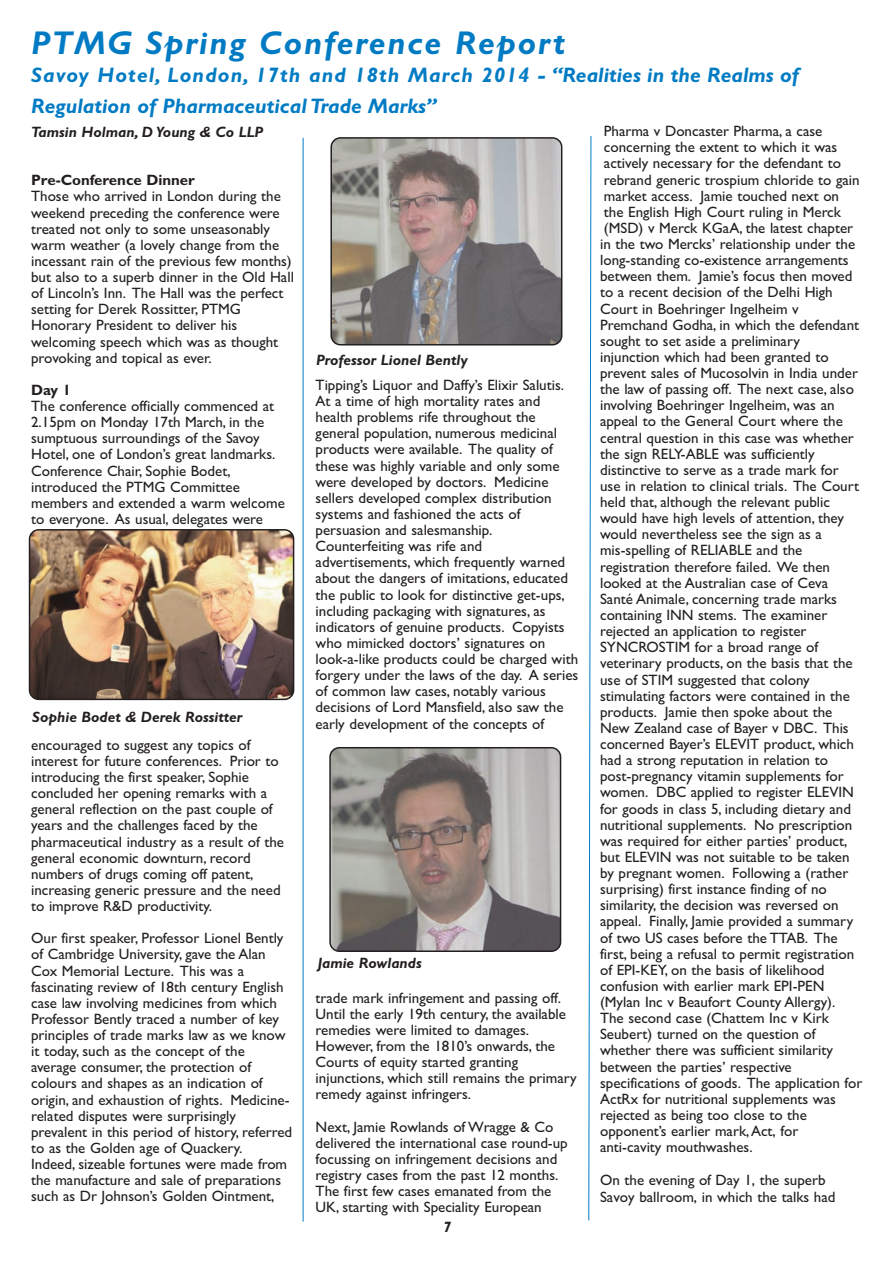
<style>
.page{position:relative;width:893px;height:1263px;background:#fff}
.page>*{position:absolute;margin:0;border:0;box-sizing:border-box;transform-origin:0 0}
.t1{font:italic 700 33px "Gill Sans";letter-spacing:.055em;color:#007bc3}
.t2{font:italic 700 21px/31.3px "Gill Sans";color:#007bc3}
.t3{font:15px/16.2px "Gill Sans";color:#231f20}
.t4{font:italic 700 15px "Gill Sans";color:#231f20}
.t5{font:15px/16.5px "Gill Sans";color:#231f20}
.t6{font:700 15px "Gill Sans";color:#231f20}
.s1{font-style:inherit}
</style>
<div class="page">
<hr style="left:303px;top:138px;width:1px;height:1083px;background:#007bc3">
<img style="left:29px;top:529px;width:265px;height:171px">
<svg style="left:330px;top:137px;width:232px;height:208px;background:#95908e"></svg>
<svg style="left:329px;top:747px;width:232px;height:205px;background:#938c88"></svg>
<svg style="left:588px;top:136px;width:4px;height:1085px"></svg>
<h1 class="t1" style="left:31px;top:23px;width:535px">PTMG Spring Conference Report</h1>
<h2 class="t2" style="left:31px;top:59px;width:769px">Savoy Hotel, London, 17th and 18th March 2014 - “Realities in the Realms of<br>Regulation of Pharmaceutical Trade Marks”</h2>
<p class="t4" style="left:31px;top:123px;width:234px">Tamsin Holman, D Young &amp; Co LLP</p>
<p class="t3" style="left:600px;top:123px;width:264px">Pharma v Doncaster Pharma, a case concerning the extent to which it was actively necessary for the defendant to rebrand generic trospium chloride to gain market access. Jamie touched next on<br>the English High Court ruling in Merck (MSD) v Merck KGaA, the latest chapter in the two Mercks’ relationship under the long-standing co-existence arrangements between them. Jamie’s focus then moved to a recent decision of the Delhi High Court in Boehringer Ingelheim v Premchand Godha, in which the defendant sought to set aside a preliminary injunction which had been granted to prevent sales of Mucosolvin in India under the law of passing off. The next case, also involving Boehringer Ingelheim, was an appeal to the General Court where the central question in this case was whether the sign RELY-ABLE was sufficiently distinctive to serve as a trade mark for use in relation to clinical trials. The Court held that, although the relevant public would have high levels of attention, they would nevertheless see the sign as a mis-spelling of RELIABLE and the registration therefore failed. We then looked at the Australian case of Ceva Santé Animale, concerning trade marks containing INN stems. The examiner rejected an application to register SYNCROSTIM for a broad range of veterinary products, on the basis that the use of STIM suggested that colony stimulating factors were contained in the products. Jamie then spoke about the New Zealand case of Bayer v DBC. This concerned Bayer’s ELEVIT product, which had a strong reputation in relation to post-pregnancy vitamin supplements for women. DBC applied to register ELEVIN for goods in class 5, including dietary and nutritional supplements. No prescription was required for either parties’ product, but ELEVIN was not suitable to be taken by pregnant women. Following a (rather surprising) first instance finding of no similarity, the decision was reversed on appeal. Finally, Jamie provided a summary of two US cases before the TTAB. The first, being a refusal to permit registration of EPI-KEY, on the basis of likelihood confusion with earlier mark EPI-PEN (Mylan Inc v Beaufort County Allergy).<br>The second case (Chattem Inc v Kirk Seubert) turned on the question of whether there was sufficient similarity between the parties’ respective specifications of goods. The application for ActRx for nutritional supplements was rejected as being too close to the opponent’s earlier mark,Act<span class="s1">, for anti-cavity mouthwashes.</span></p>
<p class="t5" style="left:600px;top:1172px;width:237px">On the evening of Day 1, the superb<br>Savoy ballroom, in which the talks had</p>
<p class="t6" style="left:31px;top:171px;width:165px">Pre-Conference Dinner</p>
<p class="t3" style="left:31px;top:188px;width:264px">Those who arrived in London during the weekend preceding the conference were treated not only to some unseasonably warm weather (a lovely change from the incessant rain of the previous few months) but also to a superb dinner in the Old Hall of Lincoln’s Inn. The Hall was the perfect setting for Derek Rossitter, PTMG Honorary President to deliver his welcoming speech which was as thought provoking and topical as ever.</p>
<p class="t6" style="left:31px;top:381px;width:41px">Day 1</p>
<p class="t3" style="left:31px;top:398px;width:255px">The conference officially commenced at 2.15pm on Monday 17th March, in the sumptuous surroundings of the Savoy Hotel, one of London’s great landmarks.<br>Conference Chair, Sophie Bodet, introduced the PTMG Committee members and extended a warm welcome to everyone. As usual, delegates were</p>
<p class="t4" style="left:316px;top:351px;width:153px">Professor Lionel Bently</p>
<p class="t3" style="left:316px;top:377px;width:264px">Tipping’s Liquor and Daffy’s Elixir Salutis.<br>At a time of high mortality rates and health problems rife throughout the general population, numerous medicinal products were available. The quality of these was highly variable and only some were developed by doctors. Medicine sellers developed complex distribution systems and fashioned the acts of persuasion and salesmanship.<br>Counterfeiting was rife and advertisements, which frequently warned about the dangers of imitations, educated the public to look for distinctive get-ups, including packaging with signatures, as indicators of genuine products. Copyists who mimicked doctors’ signatures on look-a-like products could be charged with forgery under the laws of the day. A series of common law cases, notably various decisions of Lord Mansfield, also saw the early development of the concepts of</p>
<p class="t4" style="left:32px;top:708px;width:212px">Sophie Bodet &amp; Derek Rossitter</p>
<p class="t3" style="left:31px;top:736px;width:254px">encouraged to suggest any topics of interest for future conferences. Prior to introducing the first speaker, Sophie concluded her opening remarks with a general reflection on the past couple of years and the challenges faced by the pharmaceutical industry as a result of the general economic downturn, record numbers of drugs coming off patent, increasing generic pressure and the need to improve R&amp;D productivity.</p>
<p class="t3" style="left:31px;top:930px;width:263px">Our first speaker, Professor Lionel Bently of Cambridge University, gave the Alan Cox Memorial Lecture. This was a fascinating review of 18th century English case law involving medicines from which Professor Bently traced a number of key principles of trade marks law as we know it today, such as the concept of the average consumer, the protection of colours and shapes as an indication of origin, and exhaustion of rights. Medicine&shy;related disputes were surprisingly prevalent in this period of history, referred to as the Golden age of Quackery.<br>Indeed, sizeable fortunes were made from the manufacture and sale of preparations such as Dr Johnson’s Golden Ointment,</p>
<p class="t4" style="left:318px;top:954px;width:105px">Jamie Rowlands</p>
<p class="t3" style="left:316px;top:989px;width:263px">trade mark infringement and passing off.<br>Until the early 19th century, the available remedies were limited to damages.<br>However, from the 1810’s onwards, the Courts of equity started granting injunctions, which still remains the primary remedy against infringers.</p>
<p class="t3" style="left:316px;top:1118px;width:254px">Next, Jamie Rowlands of Wragge &amp; Co delivered the international case round-up focussing on infringement decisions and registry cases from the past 12 months.<br>The first few cases emanated from the UK, starting with Speciality European</p>
<p class="t4" style="left:444px;top:1218px;width:9px">7</p>
</div>
